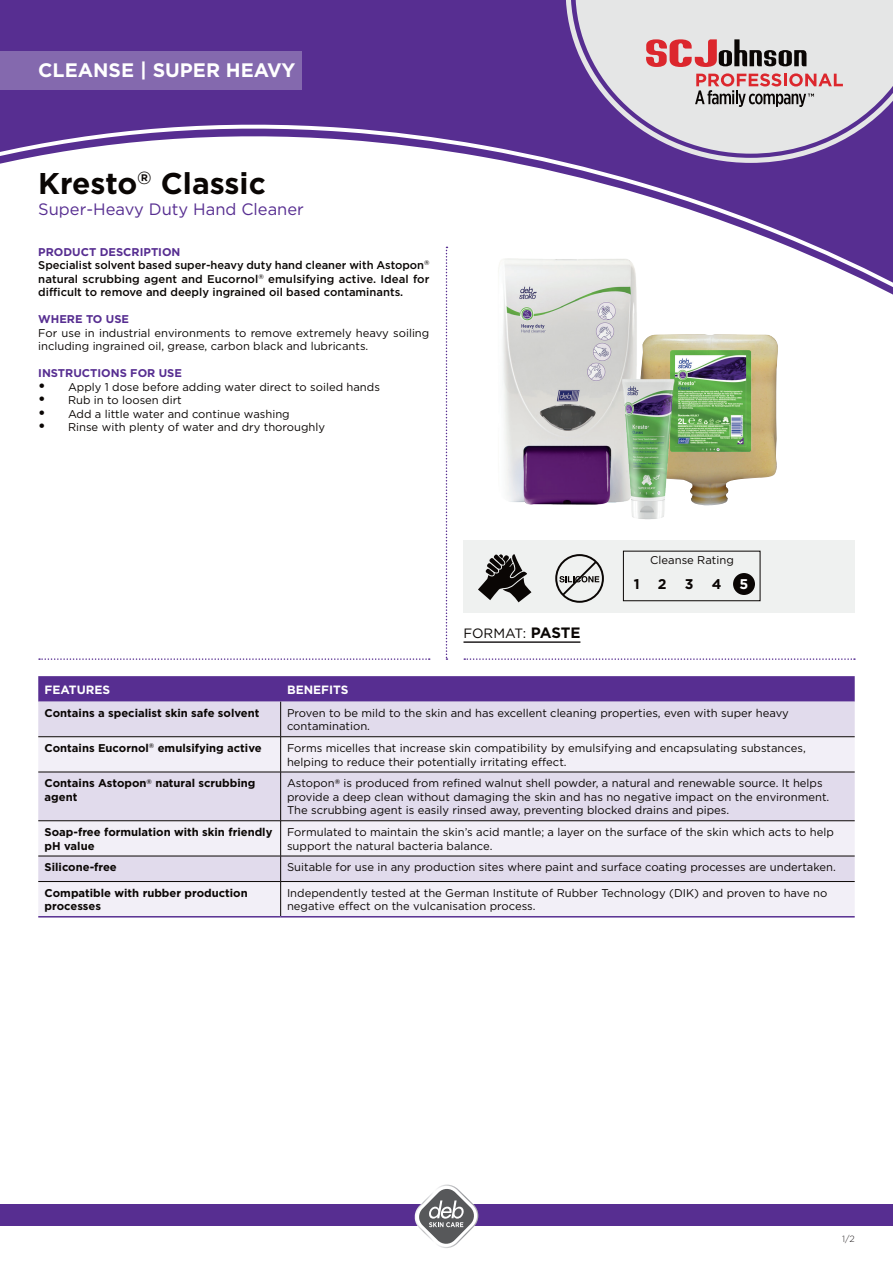
<style>
.page{position:relative;width:893px;height:1263px;background:#fff}
.page>*{position:absolute;margin:0;border:0;box-sizing:border-box;transform-origin:0 0}
.t1{font:700 30px "Gotham";color:#0a0604}
.t2{font:700 19.5px "Gotham";color:#fff}
._08_Copy_Prokyon_8_7{font:16.5px "Gotham";color:#572e91}
._08_Subline_Prokyon{font:700 14.1px "Gotham";color:#0a0604}
._08_Subline_Prokyon-2{font:700 14.1px "Gotham";color:#fff}
._08_Subline_Prokyon-3{font:13.5px "Gotham";color:#0a0604}
.t3{font:700 12px "Gotham";color:#fff}
._08_Subline_Prokyon-4{font:11.25px/13.5px "Gotham";color:#0a0604}
._08_Subline_Prokyon-5{font:700 11.25px/13.5px "Gotham";color:#0a0604}
._08_Subline_Prokyon-6{font:500 11.25px/13.5px "Gotham";color:#0a0604;text-align:justify}
.t4{font:700 11.25px "Gotham";color:#572e91}
.t5{font:300 9px "Gotham";color:#231f20}
.s1{font-weight:700;font-size:15px}
</style>
<div class="page">
<div style="left:463px;top:540px;width:392px;height:72px;background:#eff1f0"></div>
<svg style="left:0;top:0;width:566px;height:311px;background:#623b98"></svg>
<svg style="left:0;top:119px;width:893px;height:184px"></svg>
<svg style="left:566px;top:0;width:327px;height:163px;background:#6d4b9e"></svg>
<svg style="left:575px;top:0;width:318px;height:154px;background:#c8c1d5"></svg>
<svg style="left:646px;top:39px;width:161px;height:28px;background:#b28687"></svg>
<svg style="left:695px;top:73px;width:148px;height:34px;background:#c7a6a7"></svg>
<div style="left:0;top:51px;width:302px;height:38px;background:#8469ae"></div>
<div style="left:0;top:1204px;width:893px;height:22px;background:#572e91"></div>
<img style="left:415px;top:1184px;width:63px;height:64px">
<svg style="left:416px;top:1186px;width:61px;height:61px"></svg>
<div style="left:733px;top:573px;width:22px;height:22px;background:#0a0604;border-radius:50%"></div>
<svg style="left:446px;top:247px;width:1px;height:413px"></svg>
<hr style="left:463px;top:641px;width:117px;height:2px;background:#231f20">
<svg style="left:39px;top:658px;width:391px;height:2px"></svg>
<svg style="left:464px;top:658px;width:391px;height:2px"></svg>
<svg style="left:38px;top:676px;width:817px;height:26px;background:#5b3393"></svg>
<div style="left:38px;top:702px;width:817px;height:34px;background:#e1dbec"></div>
<svg style="left:38px;top:737px;width:817px;height:179px;fill:#f2eff7"></svg>
<hr style="left:38px;top:772px;width:243px;height:1px;background:#0a0604">
<hr style="left:281px;top:772px;width:574px;height:1px;background:#0a0604">
<hr style="left:38px;top:820px;width:243px;height:1px;background:#0a0604">
<hr style="left:281px;top:820px;width:574px;height:1px;background:#0a0604">
<hr style="left:38px;top:916px;width:243px;height:1px;background:#572e91">
<hr style="left:281px;top:916px;width:574px;height:1px;background:#572e91">
<hr style="left:38px;top:856px;width:243px;height:1px;background:#0a0604">
<hr style="left:281px;top:856px;width:574px;height:1px;background:#0a0604">
<hr style="left:38px;top:881px;width:243px;height:1px;background:#0a0604">
<hr style="left:281px;top:881px;width:574px;height:1px;background:#0a0604">
<hr style="left:38px;top:736px;width:243px;height:1px;background:#0a0604">
<hr style="left:281px;top:736px;width:574px;height:1px;background:#0a0604">
<hr style="left:280px;top:702px;width:1px;height:34px;background:#0a0604">
<hr style="left:280px;top:737px;width:1px;height:35px;background:#0a0604">
<hr style="left:280px;top:772px;width:1px;height:48px;background:#0a0604">
<hr style="left:280px;top:821px;width:1px;height:35px;background:#0a0604">
<svg style="left:280px;top:856px;width:1px;height:25px"></svg>
<hr style="left:280px;top:882px;width:1px;height:34px;background:#0a0604">
<div style="left:623px;top:551px;width:137px;height:50px;border:1px solid #0a0604"></div>
<svg style="left:555px;top:554px;width:49px;height:49px"></svg>
<svg style="left:478px;top:554px;width:53px;height:48px"></svg>
<img style="left:641px;top:334px;width:137px;height:172px">
<img style="left:491px;top:253px;width:148px;height:252px">
<img style="left:601px;top:369px;width:92px;height:151px">
<p class="t2" style="left:38px;top:59px;width:259px">CLEANSE | SUPER HEAVY</p>
<p class="t1" style="left:38px;top:165px;width:229px">Kresto<sup>‰</sup> Classic</p>
<p class="_08_Copy_Prokyon_8_7" style="left:38px;top:199px;width:267px">Super-Heavy Duty Hand Cleaner</p>
<p class="t4" style="left:38px;top:245px;width:144px">PRODUCT DESCRIPTION</p>
<p class="_08_Subline_Prokyon-6" style="left:38px;top:258px;width:393px">Specialist solvent based super-heavy duty hand cleaner with Astopon<sup>‰ </sup>natural scrubbing agent and Eucornol<sup>‰</sup> emulsifying active. Ideal for difficult to remove and deeply ingrained oil based contaminants.</p>
<p class="t4" style="left:38px;top:312px;width:92px">WHERE TO USE</p>
<p class="_08_Subline_Prokyon-4" style="left:38px;top:326px;width:393px">For use in industrial environments to remove extremely heavy soiling including ingrained oil, grease, carbon black and lubricants.</p>
<p class="t4" style="left:38px;top:366px;width:145px">INSTRUCTIONS FOR USE</p>
<p class="_08_Subline_Prokyon-4" style="left:38px;top:380px;width:343px"><span class="s1">•</span> Apply 1 dose before adding water direct to soiled hands</p>
<p class="_08_Subline_Prokyon-4" style="left:38px;top:393px;width:145px"><span class="s1">•</span> Rub in to loosen dirt</p>
<p class="_08_Subline_Prokyon-4" style="left:38px;top:407px;width:253px"><span class="s1">•</span> Add a little water and continue washing</p>
<p class="_08_Subline_Prokyon-4" style="left:38px;top:420px;width:288px"><span class="s1">•</span> Rinse with plenty of water and dry thoroughly</p>
<p class="_08_Subline_Prokyon-3" style="left:463px;top:624px;width:119px">FORMAT: <span class="s1">PASTE</span></p>
<p class="_08_Subline_Prokyon-4" style="left:650px;top:553px;width:85px">Cleanse Rating</p>
<p class="_08_Subline_Prokyon" style="left:634px;top:575px;width:7px">1</p>
<p class="_08_Subline_Prokyon" style="left:658px;top:575px;width:10px">2</p>
<p class="_08_Subline_Prokyon" style="left:685px;top:575px;width:10px">3</p>
<p class="_08_Subline_Prokyon" style="left:712px;top:575px;width:11px">4</p>
<p class="_08_Subline_Prokyon-2" style="left:739px;top:575px;width:10px">5</p>
<p class="t3" style="left:45px;top:682px;width:67px">FEATURES</p>
<p class="t3" style="left:287px;top:682px;width:63px">BENEFITS</p>
<p class="_08_Subline_Prokyon-5" style="left:45px;top:706px;width:216px">Contains a specialist skin safe solvent</p>
<p class="_08_Subline_Prokyon-4" style="left:287px;top:706px;width:503px">Proven to be mild to the skin and has excellent cleaning properties, even with super heavy contamination.</p>
<p class="_08_Subline_Prokyon-5" style="left:45px;top:741px;width:219px">Contains Eucornol<sup>‰</sup> emulsifying active</p>
<p class="_08_Subline_Prokyon-4" style="left:287px;top:741px;width:520px">Forms micelles that increase skin compatibility by emulsifying and encapsulating substances, helping to reduce their potentially irritating effect.</p>
<p class="_08_Subline_Prokyon-5" style="left:45px;top:776px;width:212px">Contains Astopon<sup>‰</sup> natural scrubbing agent</p>
<p class="_08_Subline_Prokyon-4" style="left:287px;top:776px;width:544px">Astopon<sup>‰</sup> is produced from refined walnut shell powder, a natural and renewable source. It helps provide a deep clean without damaging the skin and has no negative impact on the environment.<br>The scrubbing agent is easily rinsed away, preventing blocked drains and pipes.</p>
<p class="_08_Subline_Prokyon-5" style="left:45px;top:825px;width:229px">Soap-free formulation with skin friendly pH value</p>
<p class="_08_Subline_Prokyon-4" style="left:287px;top:825px;width:548px">Formulated to maintain the skin’s acid mantle; a layer on the surface of the skin which acts to help support the natural bacteria balance.</p>
<p class="_08_Subline_Prokyon-5" style="left:45px;top:860px;width:74px">Silicone-free</p>
<p class="_08_Subline_Prokyon-4" style="left:287px;top:860px;width:550px">Suitable for use in any production sites where paint and surface coating processes are undertaken.</p>
<p class="_08_Subline_Prokyon-5" style="left:45px;top:886px;width:205px">Compatible with rubber production processes</p>
<p class="_08_Subline_Prokyon-4" style="left:287px;top:886px;width:542px">Independently tested at the German Institute of Rubber Technology (DIK) and proven to have no negative effect on the vulcanisation process.</p>
<p class="t5" style="left:842px;top:1233px;width:14px">1/2</p>
</div>
